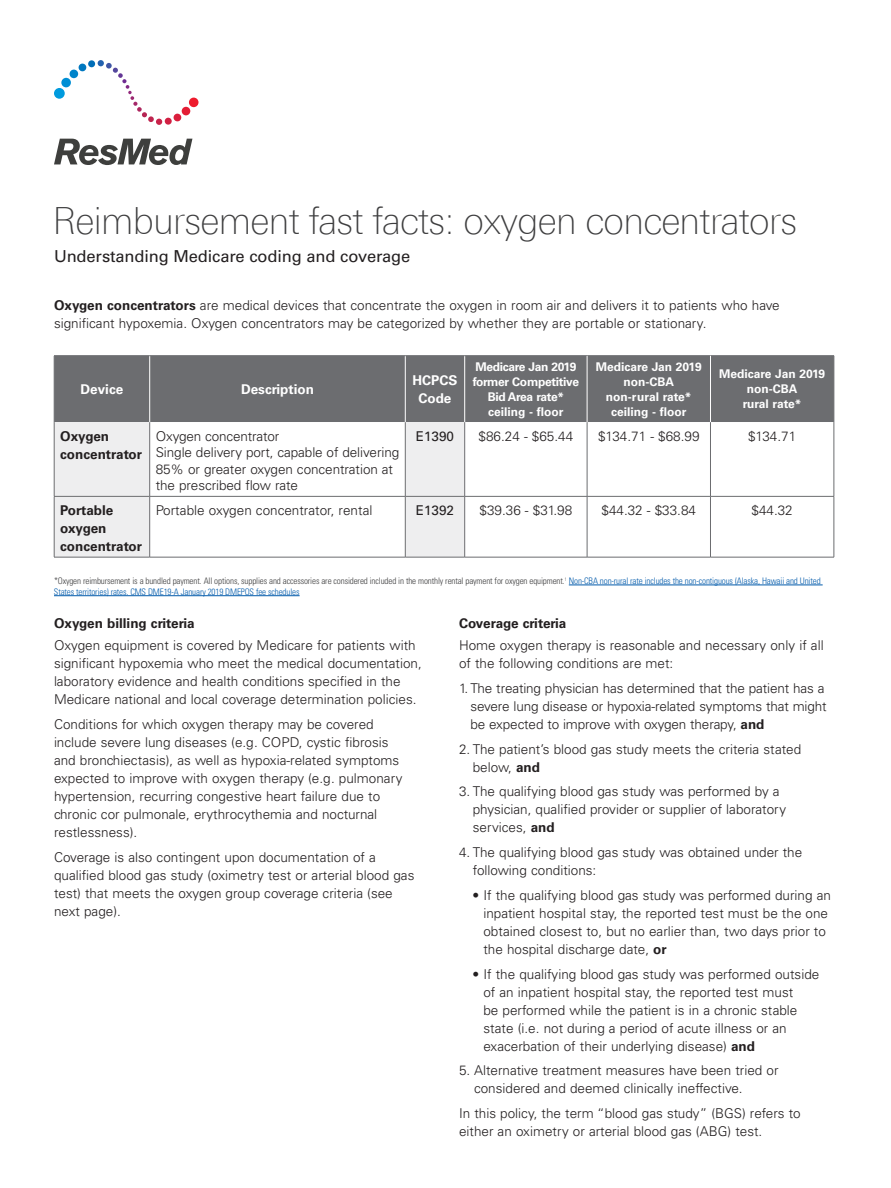
<style>
.page{position:relative;width:891px;height:1188px;background:#fff}
.page>*{position:absolute;margin:0;border:0;box-sizing:border-box;transform-origin:0 0}
.t1{font:100 37.5px "Linotype Univers 230";letter-spacing:-.02em;color:#3e3e3f}
.t2{font:16.5px "Univers LT Std";letter-spacing:-.01em;color:#231f20}
.t3{font:300 13.5px/18px "Univers LT Std";color:#231f20}
.t4{font:700 13.5px/18px "Univers LT Std";color:#231f20}
.t5{font:700 13.5px/18px "Univers LT Std";color:#fff;text-align:center}
.t6{font:13.5px "Univers LT Std";color:#231f20}
.t7{font:700 12px/15px "Univers LT Std";color:#fff;text-align:center}
.t8{font:700 12px/15px "Univers LT Std";letter-spacing:-.025em;color:#fff;text-align:center}
.t9{font:300 condensed 9px/10.8px "Univers LT Std";letter-spacing:-.015em;color:#3e3e3f}
.s1{font-weight:700}
.s2{color:#015aaa}
</style>
<div class="page">
<div style="left:189px;top:97px;width:10px;height:10px;background:#ee1b2d;border-radius:50%"></div>
<div style="left:182px;top:107px;width:8px;height:9px;background:#e41d35;border-radius:50%"></div>
<div style="left:173px;top:114px;width:8px;height:7px;background:#da1f3d;border-radius:50%"></div>
<div style="left:165px;top:118px;width:7px;height:7px;background:#d12043;border-radius:50%"></div>
<div style="left:54px;top:88px;width:11px;height:11px;background:#009bde;border-radius:50%"></div>
<div style="left:61px;top:78px;width:10px;height:10px;background:#008fd5;border-radius:50%"></div>
<div style="left:69px;top:69px;width:9px;height:9px;background:#0084ca;border-radius:50%"></div>
<div style="left:78px;top:63px;width:8px;height:8px;background:#0078c0;border-radius:50%"></div>
<div style="left:88px;top:60px;width:7px;height:7px;background:#006db7;border-radius:50%"></div>
<svg style="left:98px;top:60px;width:64px;height:65px"></svg>
<svg style="left:54px;top:139px;width:138px;height:26px"></svg>
<div style="left:55px;top:356px;width:779px;height:66px;background:#6c6d70"></div>
<div style="left:55px;top:422px;width:94px;height:135px;background:#eeeeef"></div>
<svg style="left:150px;top:422px;width:684px;height:135px"></svg>
<hr style="left:54px;top:356px;width:1px;height:66px;background:#6c6d70">
<hr style="left:834px;top:356px;width:1px;height:66px;background:#6c6d70">
<hr style="left:54px;top:422px;width:1px;height:74px;background:#6c6d70">
<hr style="left:149px;top:422px;width:1px;height:74px;background:#6c6d70">
<hr style="left:405px;top:422px;width:1px;height:74px;background:#6c6d70">
<hr style="left:464px;top:422px;width:1px;height:74px;background:#6c6d70">
<hr style="left:587px;top:422px;width:1px;height:74px;background:#6c6d70">
<hr style="left:710px;top:422px;width:1px;height:74px;background:#6c6d70">
<hr style="left:834px;top:422px;width:1px;height:74px;background:#6c6d70">
<hr style="left:54px;top:496px;width:96px;height:1px;background:#6c6d70">
<hr style="left:54px;top:497px;width:1px;height:60px;background:#6c6d70">
<hr style="left:150px;top:496px;width:255px;height:1px;background:#6c6d70">
<hr style="left:149px;top:497px;width:1px;height:60px;background:#6c6d70">
<hr style="left:405px;top:496px;width:60px;height:1px;background:#6c6d70">
<hr style="left:405px;top:497px;width:1px;height:60px;background:#6c6d70">
<hr style="left:465px;top:496px;width:122px;height:1px;background:#6c6d70">
<hr style="left:464px;top:497px;width:1px;height:60px;background:#6c6d70">
<hr style="left:587px;top:496px;width:123px;height:1px;background:#6c6d70">
<hr style="left:587px;top:497px;width:1px;height:60px;background:#6c6d70">
<hr style="left:710px;top:496px;width:124px;height:1px;background:#6c6d70">
<hr style="left:710px;top:497px;width:1px;height:60px;background:#6c6d70">
<hr style="left:834px;top:497px;width:1px;height:60px;background:#6c6d70">
<hr style="left:54px;top:557px;width:96px;height:1px;background:#6c6d70">
<hr style="left:150px;top:557px;width:255px;height:1px;background:#6c6d70">
<hr style="left:405px;top:557px;width:60px;height:1px;background:#6c6d70">
<hr style="left:465px;top:557px;width:122px;height:1px;background:#6c6d70">
<hr style="left:587px;top:557px;width:123px;height:1px;background:#6c6d70">
<hr style="left:710px;top:557px;width:124px;height:1px;background:#6c6d70">
<hr style="left:149px;top:356px;width:1px;height:66px;background:#fff">
<hr style="left:405px;top:356px;width:1px;height:66px;background:#fff">
<hr style="left:464px;top:356px;width:1px;height:66px;background:#fff">
<hr style="left:54px;top:355px;width:96px;height:1px;background:#6c6d70">
<hr style="left:150px;top:355px;width:255px;height:1px;background:#6c6d70">
<hr style="left:405px;top:355px;width:60px;height:1px;background:#6c6d70">
<hr style="left:465px;top:355px;width:122px;height:1px;background:#6c6d70">
<hr style="left:587px;top:355px;width:123px;height:1px;background:#6c6d70">
<hr style="left:710px;top:355px;width:124px;height:1px;background:#6c6d70">
<hr style="left:587px;top:356px;width:1px;height:66px;background:#fff">
<hr style="left:710px;top:356px;width:1px;height:66px;background:#fff">
<hr style="left:569px;top:585px;width:254px;height:1px;background:#015aaa">
<hr style="left:54px;top:595px;width:246px;height:1px;background:#015aaa">
<h1 class="t1" style="left:52px;top:200px;width:746px">Reimbursement fast facts: oxygen concentrators</h1>
<p class="t2" style="left:54px;top:247px;width:358px">Understanding Medicare coding and coverage</p>
<p class="t3" style="left:54px;top:296px;width:727px"><span class="s1">Oxygen concentrators</span> are medical devices that concentrate the oxygen in room air and delivers it to patients who have significant hypoxemia. Oxygen concentrators may be categorized by whether they are portable or stationary.</p>
<p class="t5" style="left:81px;top:380px;width:44px">Device</p>
<p class="t5" style="left:241px;top:380px;width:74px">Description</p>
<p class="t5" style="left:412px;top:371px;width:47px">HCPCS<br>Code</p>
<p class="t8" style="left:473px;top:359px;width:108px">Medicare Jan 2019 former Competitive<br>Bid Area rate* ceiling - floor</p>
<p class="t7" style="left:596px;top:359px;width:107px">Medicare Jan 2019 non-CBA non-rural rate* ceiling - floor</p>
<p class="t7" style="left:719px;top:367px;width:107px">Medicare Jan 2019 non-CBA<br>rural rate*</p>
<p class="t4" style="left:60px;top:427px;width:83px">Oxygen concentrator</p>
<p class="t3" style="left:156px;top:428px;width:245px;line-height:16.5px">Oxygen concentrator<br>Single delivery port, capable of delivering<br>85% or greater oxygen concentration at the prescribed flow rate</p>
<p class="t6" style="left:416px;top:428px;width:40px">E1390</p>
<p class="t3" style="left:479px;top:427px;width:96px">$86.24 - $65.44</p>
<p class="t3" style="left:598px;top:427px;width:103px">$134.71 - $68.99</p>
<p class="t3" style="left:748px;top:427px;width:50px">$134.71</p>
<p class="t4" style="left:60px;top:501px;width:83px">Portable oxygen concentrator</p>
<p class="t3" style="left:156px;top:501px;width:218px">Portable oxygen concentrator, rental</p>
<p class="t6" style="left:416px;top:502px;width:40px">E1392</p>
<p class="t3" style="left:480px;top:501px;width:94px">$39.36 - $31.98</p>
<p class="t3" style="left:602px;top:501px;width:96px">$44.32 - $33.84</p>
<p class="t3" style="left:752px;top:501px;width:43px">$44.32</p>
<p class="t9" style="left:54px;top:575px;width:768px">*Oxygen reimbursement is a bundled payment. All options, supplies and accessories are considered included in the monthly rental payment for oxygen equipment.<sup>1</sup> <span class="s2">Non-CBA non-rural rate includes the non-contiguous (Alaska, Hawaii and United<br>States territories) rates. CMS DME19-A January 2019 DMEPOS fee schedules</span></p>
<p class="t4" style="left:54px;top:614px;width:142px">Oxygen billing criteria</p>
<p class="t3" style="left:54px;top:636px;width:369px">Oxygen equipment is covered by Medicare for patients with significant hypoxemia who meet the medical documentation, laboratory evidence and health conditions specified in the Medicare national and local coverage determination policies.</p>
<p class="t3" style="left:54px;top:715px;width:350px">Conditions for which oxygen therapy may be covered include severe lung diseases (e.g. COPD, cystic fibrosis and bronchiectasis), as well as hypoxia-related symptoms expected to improve with oxygen therapy (e.g. pulmonary hypertension, recurring congestive heart failure due to chronic cor pulmonale, erythrocythemia and nocturnal restlessness).</p>
<p class="t3" style="left:54px;top:848px;width:362px">Coverage is also contingent upon documentation of a qualified blood gas study (oximetry test or arterial blood gas test) that meets the oxygen group coverage criteria (see next page).</p>
<p class="t4" style="left:459px;top:614px;width:109px">Coverage criteria</p>
<p class="t3" style="left:459px;top:636px;width:366px">Home oxygen therapy is reasonable and necessary only if all of the following conditions are met:</p>
<p class="t3" style="left:470px;top:679px;width:358px;text-indent:-11px">1. The treating physician has determined that the patient has a severe lung disease or hypoxia-related symptoms that might be expected to improve with oxygen therapy, <span class="s1">and</span></p>
<p class="t3" style="left:473px;top:740px;width:330px;text-indent:-14px">2. The patient’s blood gas study meets the criteria stated below, <span class="s1">and</span></p>
<p class="t3" style="left:473px;top:783px;width:315px;text-indent:-14px">3. The qualifying blood gas study was performed by a physician, qualified provider or supplier of laboratory services, <span class="s1">and</span></p>
<p class="t3" style="left:473px;top:843px;width:331px;text-indent:-14px">4. The qualifying blood gas study was obtained under the following conditions:</p>
<p class="t3" style="left:483px;top:886px;width:349px;text-indent:-11px">• If the qualifying blood gas study was performed during an inpatient hospital stay, the reported test must be the one obtained closest to, but no earlier than, two days prior to the hospital discharge date, <span class="s1">or</span></p>
<p class="t3" style="left:483px;top:965px;width:338px;text-indent:-11px">• If the qualifying blood gas study was performed outside of an inpatient hospital stay, the reported test must<br>be performed while the patient is in a chronic stable state (i.e. not during a period of acute illness or an exacerbation of their underlying disease) <span class="s1">and</span></p>
<p class="t3" style="left:474px;top:1062px;width:306px;text-indent:-15px">5. Alternative treatment measures have been tried or considered and deemed clinically ineffective.</p>
<p class="t3" style="left:459px;top:1104px;width:343px">In this policy, the term “blood gas study” (BGS) refers to either an oximetry or arterial blood gas (ABG) test.</p>
</div>
